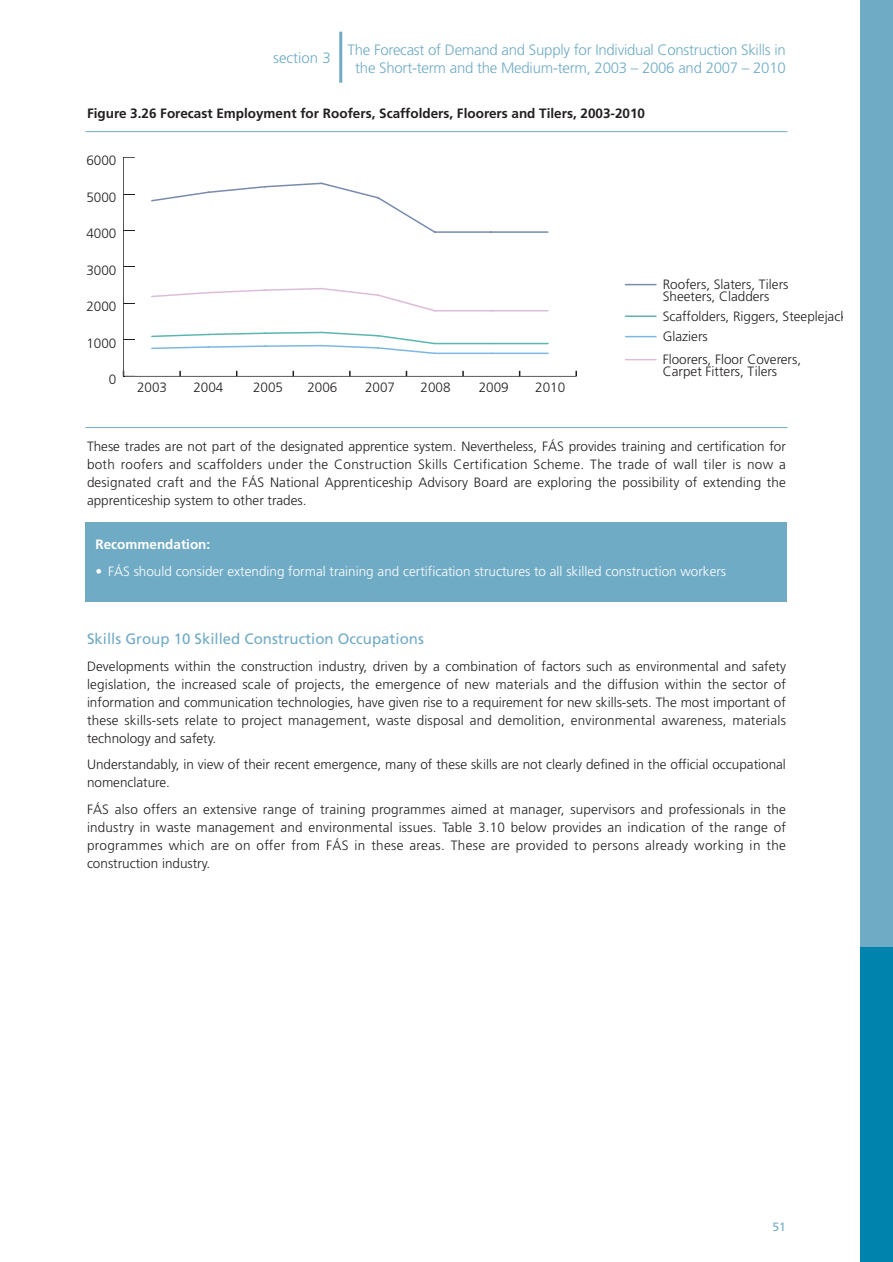
<style>
.page{position:relative;width:893px;height:1262px;background:#fff}
.page>*{position:absolute;margin:0;border:0;box-sizing:border-box;transform-origin:0 0}
.t1{font:300 15px/18px "Frutiger";letter-spacing:-.015em;color:#70abc5;text-align:center}
.t2{font:15px "Frutiger";color:#70abc5}
.t3{font:300 13.5px/18px "Frutiger";color:#231f20;text-align:justify}
.t4{font:300 13.5px "Frutiger";color:#fff}
.t5{font:700 13.5px "Frutiger";color:#231f20}
.t6{font:700 13.5px "Frutiger";color:#fff}
.t7{font:12px "Frutiger";color:#70abc5}
</style>
<div class="page">
<div style="left:85px;top:522px;width:702px;height:80px;background:#70abc5"></div>
<div style="left:859px;top:0;width:33px;height:1262px;background:#70abc5"></div>
<hr style="left:339px;top:32px;width:3px;height:51px;background:#70abc5">
<div style="left:859px;top:947px;width:33px;height:315px;background:#0083ad"></div>
<hr style="left:85px;top:131px;width:702px;height:1px;background:#70abc5">
<svg style="left:123px;top:157px;width:454px;height:220px"></svg>
<hr style="left:625px;top:359px;width:31px;height:1px;background:#dcbdd9">
<hr style="left:625px;top:336px;width:31px;height:1px;background:#7db8e4">
<hr style="left:625px;top:315px;width:31px;height:2px;background:#5bb5b0">
<hr style="left:625px;top:284px;width:31px;height:1px;background:#788bae">
<hr style="left:85px;top:427px;width:702px;height:1px;background:#70abc5">
<p class="t1" style="left:273px;top:50px;width:59px">section 3</p>
<p class="t1" style="left:347px;top:42px;width:440px">The Forecast of Demand and Supply for Individual Construction Skills in the Short-term and the Medium-term, 2003 – 2006 and 2007 – 2010</p>
<p class="t5" style="left:87px;top:108px;width:559px">Figure 3.26 Forecast Employment for Roofers, Scaffolders, Floorers and Tilers, 2003-2010</p>
<p class="t3" style="left:86px;top:153px;width:32px">6000</p>
<p class="t3" style="left:86px;top:189px;width:32px">5000</p>
<p class="t3" style="left:86px;top:225px;width:32px">4000</p>
<p class="t3" style="left:86px;top:262px;width:32px">3000</p>
<p class="t3" style="left:86px;top:298px;width:32px">2000</p>
<p class="t3" style="left:86px;top:335px;width:32px">1000</p>
<p class="t3" style="left:109px;top:371px;width:9px">0</p>
<p class="t3" style="left:137px;top:380px;width:32px">2003</p>
<p class="t3" style="left:193px;top:380px;width:32px">2004</p>
<p class="t3" style="left:253px;top:380px;width:32px">2005</p>
<p class="t3" style="left:307px;top:380px;width:32px">2006</p>
<p class="t3" style="left:365px;top:380px;width:32px">2007</p>
<p class="t3" style="left:420px;top:380px;width:32px">2008</p>
<p class="t3" style="left:478px;top:380px;width:32px">2009</p>
<p class="t3" style="left:535px;top:380px;width:32px">2010</p>
<p class="t3" style="left:662px;top:280px;width:127px;line-height:12px">Roofers, Slaters, Tilers<br>Sheeters, Cladders</p>
<p class="t3" style="left:662px;top:308px;width:186px">Scaffolders, Riggers, Steeplejack</p>
<p class="t3" style="left:662px;top:329px;width:46px">Glaziers</p>
<p class="t3" style="left:662px;top:355px;width:140px;line-height:12px">Floorers, Floor Coverers,<br>Carpet Fitters, Tilers</p>
<p class="t3" style="left:87px;top:438px;width:700px">These trades are not part of the designated apprentice system. Nevertheless, FÁS provides training and certification for both roofers and scaffolders under the Construction Skills Certification Scheme. The trade of wall tiler is now a designated craft and the FÁS National Apprenticeship Advisory Board are exploring the possibility of extending the apprenticeship system to other trades.</p>
<p class="t6" style="left:95px;top:539px;width:116px">Recommendation:</p>
<p class="t4" style="left:95px;top:565px;width:632px">• FÁS should consider extending formal training and certification structures to all skilled construction workers</p>
<p class="t2" style="left:87px;top:633px;width:338px">Skills Group 10 Skilled Construction Occupations</p>
<p class="t3" style="left:87px;top:658px;width:700px">Developments within the construction industry, driven by a combination of factors such as environmental and safety legislation, the increased scale of projects, the emergence of new materials and the diffusion within the sector of information and communication technologies, have given rise to a requirement for new skills-sets. The most important of these skills-sets relate to project management, waste disposal and demolition, environmental awareness, materials technology and safety.</p>
<p class="t3" style="left:87px;top:756px;width:700px">Understandably, in view of their recent emergence, many of these skills are not clearly defined in the official occupational nomenclature.</p>
<p class="t3" style="left:87px;top:801px;width:700px">FÁS also offers an extensive range of training programmes aimed at manager, supervisors and professionals in the industry in waste management and environmental issues. Table 3.10 below provides an indication of the range of programmes which are on offer from FÁS in these areas. These are provided to persons already working in the construction industry.</p>
<p class="t7" style="left:772px;top:1222px;width:15px">51</p>
</div>
